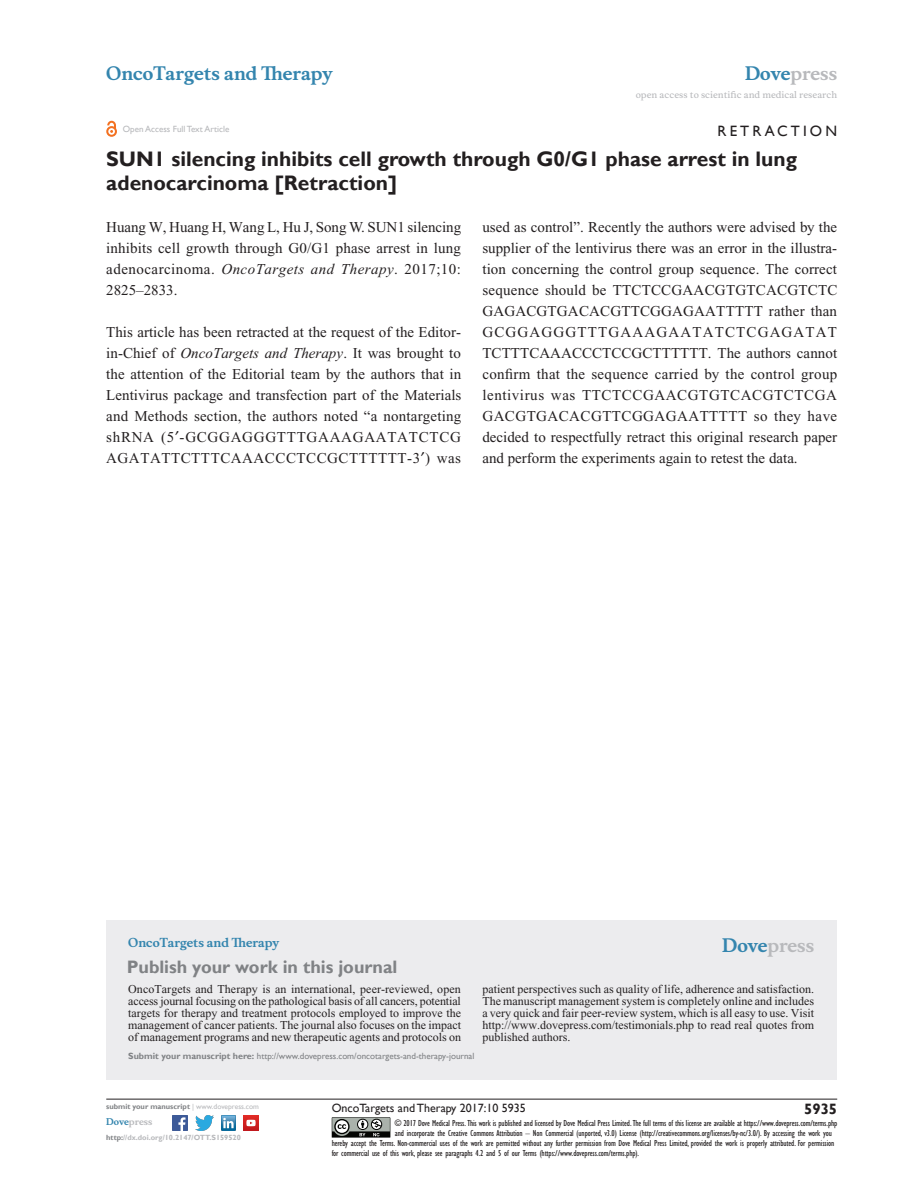
<style>
.page{position:relative;width:918px;height:1188px;background:#fff}
.page>*{position:absolute;margin:0;border:0;box-sizing:border-box;transform-origin:0 0}
.t1{font:700 21px/24px "Gill Sans";color:#231f20}
.PromBx-H1{font:700 18px "Gill Sans";color:#808285}
.AO-Jname{font:700 18px "Musee";color:#3485ae}
.RunH-Brand-ATO{font:700 18px "Musee";color:#b8b9bc}
.PromBx-Brand{font:700 18px "Musee";color:#b8b9bc}
.TxF{font:15px/21px "Times New Roman";letter-spacing:.01em;color:#231f20;text-align:justify}
.ADsg{font:15px "Gill Sans";letter-spacing:.21em;color:#231f20}
.RunFolio-R{font:700 15px "Gill Sans";color:#231f20}
.PromBx-Tx{font:12px/12px "Times New Roman";color:#231f20;text-align:justify}
.RunF-AO{font:12px "Gill Sans";color:#231f20}
.PromBx-JrnlName{font:700 12px "Musee";color:#3485ae}
.RunF-CR{font:condensed 9px "Gill Sans";letter-spacing:-.01em;color:#231f20}
.PromBx-SubmitMssWebA{font:9px "Gill Sans";color:#808285}
.OA-to-SMR{font:9px "Musee";color:#b8b9bc}
.OAFTx-AO{font:9px "Gill Sans";color:#b8b9bc}
.RunF-Brand-ATO{font:700 9px "Musee";color:#b8b9bc}
.RunF-SubmityourMS-AT{font:700 7.5px "Gill Sans";color:#808285}
.RunF-SubID_DOI{font:700 7.5px "Gill Sans";color:#b8b9bc}
.s1{color:#3485ae}
.s2{font-style:italic}
.s3{font-weight:700}
.s4{font-weight:400;color:#b8b9bc}
.s5{color:#808285}
</style>
<div class="page">
<svg style="left:332px;top:1117px;width:58px;height:21px"></svg>
<hr style="left:106px;top:1099px;width:731px;height:1px;background:#231f20">
<div style="left:106px;top:126px;width:11px;height:11px;border:2px solid #f37121;border-radius:50%"></div>
<svg style="left:106px;top:120px;width:11px;height:13px"></svg>
<img style="left:172px;top:1115px;width:16px;height:16px">
<img style="left:221px;top:1116px;width:15px;height:15px">
<img style="left:195px;top:1116px;width:19px;height:15px">
<img style="left:243px;top:1116px;width:15px;height:15px">
<div style="left:106px;top:920px;width:731px;height:160px;background:#ececee"></div>
<p class="AO-Jname" style="left:106px;top:63px;width:228px">OncoTargets and Therapy</p>
<p class="RunH-Brand-ATO" style="left:745px;top:63px;width:94px"><span class="s1">Dove</span>press</p>
<p class="OAFTx-AO" style="left:123px;top:123px;width:108px">Open Access Full Text Article</p>
<p class="OA-to-SMR" style="left:636px;top:89px;width:203px">open access to scientific and medical research</p>
<p class="ADsg" style="left:718px;top:122px;width:121px">Retr act io n</p>
<h1 class="t1" style="left:106px;top:148px;width:692px">SUN1 silencing inhibits cell growth through G0/G1 phase arrest in lung adenocarcinoma [Retraction]</h1>
<p class="TxF" style="left:106px;top:217px;width:356px">Huang W, Huang H, Wang L, Hu J, Song W. SUN1 silencing inhibits cell growth through G0/G1 phase arrest in lung adenocarcinoma. <span class="s2">OncoTargets and Therapy</span>. 2017;10:<br>2825–2833.</p>
<p class="TxF" style="left:106px;top:322px;width:357px">This article has been retracted at the request of the Editor&shy;in-Chief of <span class="s2">OncoTargets and Therapy</span>. It was brought to the attention of the Editorial team by the authors that in Lentivirus package and transfection part of the Materials and Methods section, the authors noted “a nontargeting shRNA (5 -GCGGAGGGTTTGAAAGAATATCTCG AGATATTCTTTCAAACCCTCCGCTTTTTT-3 ) was</p>
<p class="TxF" style="left:482px;top:217px;width:357px">used as control”. Recently the authors were advised by the supplier of the lentivirus there was an error in the illustra&shy;tion concerning the control group sequence. The correct sequence should be TTCTCCGAACGTGTCACGTCTC GAGACGTGACACGTTCGGAGAATTTTT rather than GCGGAGGGTTTGAAAGAATATCTCGAGATAT TCTTTCAAACCCTCCGCTTTTTT. The authors cannot confirm that the sequence carried by the control group lentivirus was TTCTCCGAACGTGTCACGTCTCGA GACGTGACACGTTCGGAGAATTTTT so they have decided to respectfully retract this original research paper and perform the experiments again to retest the data.</p>
<p class="PromBx-JrnlName" style="left:128px;top:935px;width:152px">OncoTargets and Therapy</p>
<p class="PromBx-H1" style="left:127px;top:956px;width:272px">Publish your work in this journal</p>
<p class="PromBx-Brand" style="left:722px;top:934px;width:94px"><span class="s1">Dove</span>press</p>
<p class="PromBx-Tx" style="left:128px;top:983px;width:334px">OncoTargets and Therapy is an international, peer-reviewed, open access journal focusing on the pathological basis of all cancers, potential targets for therapy and treatment protocols employed to improve the management of cancer patients. The journal also focuses on the impact of management programs and new therapeutic agents and protocols on</p>
<p class="PromBx-Tx" style="left:482px;top:983px;width:333px">patient perspectives such as quality of life, adherence and satisfaction.<br>The manuscript management system is completely online and includes a very quick and fair peer-review system, which is all easy to use. Visit http://www.dovepress.com/testimonials.php to read real quotes from published authors.</p>
<p class="PromBx-SubmitMssWebA" style="left:128px;top:1051px;width:348px"><span class="s3">Submit your manuscript here:</span> http://www.dovepress.com/oncotargets-and-therapy-journal</p>
<p class="RunF-SubmityourMS-AT" style="left:106px;top:1102px;width:154px">submit your manuscript <span class="s4">| www.dovepress.com</span></p>
<p class="RunF-Brand-ATO" style="left:106px;top:1116px;width:48px"><span class="s1">Dove</span>press</p>
<p class="RunF-SubID_DOI" style="left:106px;top:1133px;width:136px"><span class="s5">http:</span>//dx.doi.org/10.2147/OTT.S159520</p>
<p class="RunF-AO" style="left:332px;top:1101px;width:196px">OncoTargets and Therapy 2017:10 5935</p>
<p class="RunFolio-R" style="left:804px;top:1100px;width:35px">5935</p>
<p class="RunF-CR" style="left:395px;top:1119px;width:444px">© 2017 Dove Medical Press. This work is published and licensed by Dove Medical Press Limited. The full terms of this license are available at https://www.dovepress.com/terms.php</p>
<p class="RunF-CR" style="left:395px;top:1128px;width:439px">and incorporate the Creative Commons Attribution – Non Commercial (unported, v3.0) License (http://creativecommons.org/licenses/by-nc/3.0/). By accessing the work you</p>
<p class="RunF-CR" style="left:332px;top:1138px;width:504px">hereby accept the Terms. Non-commercial uses of the work are permitted without any further permission from Dove Medical Press Limited, provided the work is properly attributed. For permission</p>
<p class="RunF-CR" style="left:332px;top:1148px;width:309px">for commercial use of this work, please see paragraphs 4.2 and 5 of our Terms (https://www.dovepress.com/terms.php).</p>
</div>
